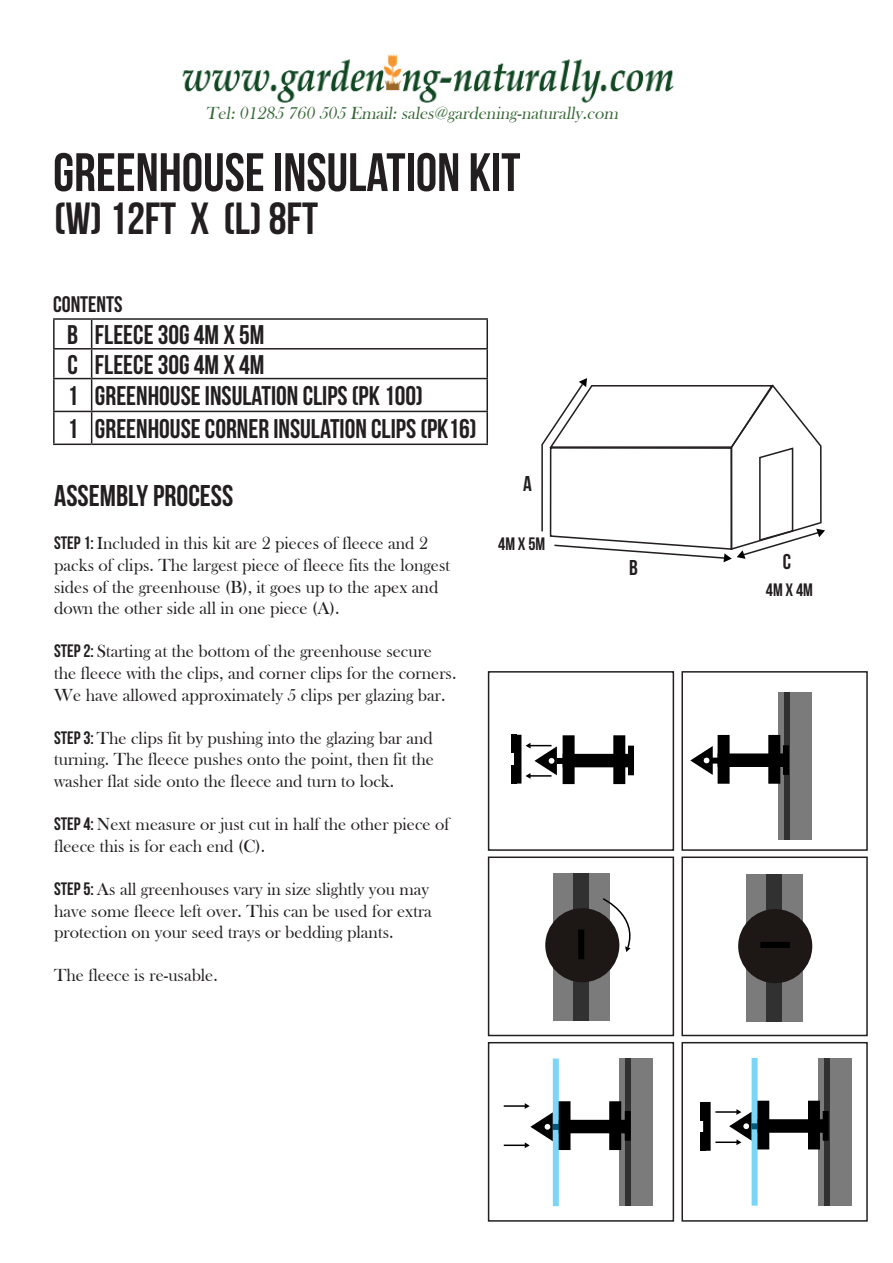
<style>
.page{position:relative;width:893px;height:1263px;background:#fff}
.page>*{position:absolute;margin:0;border:0;box-sizing:border-box;transform-origin:0 0}
.t1{font:54px "Bebas Neue";color:#231f20}
.t2{font:45px "Bebas Neue";color:#231f20}
.t3{font:30px "Bebas Neue";color:#231f20}
.t4{font:27px "Bebas Neue";color:#231f20}
.t5{font:22.5px "Bebas Neue";color:#231f20}
.t6{font:21.45px "Bebas Neue";color:#231f20}
.t7{font:18px/21.6px "Bask Old Face";color:#231f20}
.t8{font:italic 18px "Bask Old Face";color:#396939}
.t9{font:18px "Bebas Neue";color:#231f20}
.s1{font-family:"Bebas Neue"}
</style>
<div class="page">
<div style="left:681px;top:1042px;width:187px;height:180px;border:2px solid #231f20"></div>
<div style="left:488px;top:671px;width:186px;height:180px;border:2px solid #231f20"></div>
<div style="left:778px;top:692px;width:34px;height:148px;background:#7b7b7b"></div>
<div style="left:718px;top:753px;width:69px;height:14px;background:#000"></div>
<div style="left:768px;top:735px;width:12px;height:49px;background:#000"></div>
<div style="left:718px;top:735px;width:12px;height:49px;background:#000"></div>
<svg style="left:690px;top:746px;width:23px;height:29px"></svg>
<div style="left:712px;top:758px;width:21px;height:6px;background:#000"></div>
<div style="left:783px;top:745px;width:6px;height:30px;background:#000"></div>
<svg style="left:784px;top:692px;width:6px;height:148px"></svg>
<div style="left:681px;top:671px;width:187px;height:180px;border:2px solid #231f20"></div>
<div style="left:818px;top:1058px;width:34px;height:148px;background:#7b7b7b"></div>
<div style="left:757px;top:1119px;width:70px;height:14px;background:#000"></div>
<div style="left:808px;top:1101px;width:12px;height:48px;background:#000"></div>
<div style="left:757px;top:1101px;width:12px;height:48px;background:#000"></div>
<div style="left:823px;top:1111px;width:6px;height:30px;background:#000"></div>
<svg style="left:824px;top:1058px;width:5px;height:148px"></svg>
<div style="left:752px;top:1058px;width:6px;height:148px;background:#7bd5f6"></div>
<hr style="left:715px;top:1111px;width:23px;height:2px;background:#000">
<hr style="left:715px;top:1141px;width:23px;height:2px;background:#000">
<svg style="left:729px;top:1109px;width:23px;height:36px"></svg>
<div style="left:563px;top:754px;width:69px;height:13px;background:#000"></div>
<div style="left:613px;top:735px;width:12px;height:49px;background:#000"></div>
<div style="left:563px;top:735px;width:12px;height:49px;background:#000"></div>
<div style="left:557px;top:758px;width:21px;height:6px;background:#000"></div>
<div style="left:628px;top:746px;width:6px;height:29px;background:#000"></div>
<div style="left:514px;top:735px;width:7px;height:48px;background:#000"></div>
<div style="left:511px;top:735px;width:6px;height:18px;background:#000"></div>
<div style="left:511px;top:765px;width:6px;height:18px;background:#000"></div>
<svg style="left:525px;top:743px;width:32px;height:36px"></svg>
<div style="left:553px;top:873px;width:56px;height:147px;background:#7b7b7b"></div>
<div style="left:573px;top:873px;width:16px;height:147px;background:#313131"></div>
<div style="left:545px;top:908px;width:74px;height:74px;background:#1d1715;border-radius:50%"></div>
<svg style="left:602px;top:897px;width:29px;height:55px"></svg>
<div style="left:578px;top:929px;width:6px;height:30px;background:#000"></div>
<div style="left:488px;top:856px;width:186px;height:180px;border:2px solid #231f20"></div>
<div style="left:746px;top:874px;width:56px;height:147px;background:#7b7b7b"></div>
<div style="left:766px;top:874px;width:16px;height:147px;background:#313131"></div>
<div style="left:738px;top:909px;width:74px;height:74px;background:#1d1715;border-radius:50%"></div>
<div style="left:760px;top:942px;width:30px;height:6px;background:#000"></div>
<div style="left:681px;top:856px;width:187px;height:180px;border:2px solid #231f20"></div>
<svg style="left:541px;top:378px;width:284px;height:184px"></svg>
<div style="left:703px;top:1102px;width:8px;height:49px;background:#000"></div>
<div style="left:700px;top:1102px;width:6px;height:18px;background:#000"></div>
<div style="left:700px;top:1133px;width:6px;height:18px;background:#000"></div>
<div style="left:619px;top:1058px;width:34px;height:148px;background:#7b7b7b"></div>
<div style="left:558px;top:1120px;width:67px;height:13px;background:#000"></div>
<div style="left:609px;top:1101px;width:12px;height:49px;background:#000"></div>
<div style="left:558px;top:1101px;width:12px;height:49px;background:#000"></div>
<div style="left:625px;top:1058px;width:6px;height:148px;background:#313131"></div>
<div style="left:553px;top:1058px;width:6px;height:148px;background:#7bd5f6"></div>
<hr style="left:504px;top:1105px;width:22px;height:2px;background:#000">
<hr style="left:504px;top:1144px;width:22px;height:2px;background:#000">
<svg style="left:525px;top:1103px;width:28px;height:45px"></svg>
<div style="left:488px;top:1042px;width:186px;height:180px;border:2px solid #231f20"></div>
<div style="left:625px;top:1111px;width:6px;height:29px;background:#000"></div>
<img style="left:182px;top:54px;width:492px;height:49px">
<hr style="left:53px;top:318px;width:39px;height:2px;background:#231f20">
<hr style="left:53px;top:320px;width:2px;height:28px;background:#231f20">
<hr style="left:92px;top:318px;width:396px;height:2px;background:#231f20">
<hr style="left:486px;top:320px;width:2px;height:28px;background:#231f20">
<hr style="left:53px;top:348px;width:39px;height:2px;background:#231f20">
<hr style="left:53px;top:349px;width:2px;height:29px;background:#231f20">
<hr style="left:92px;top:348px;width:396px;height:2px;background:#231f20">
<svg style="left:91px;top:320px;width:1px;height:58px"></svg>
<hr style="left:486px;top:349px;width:2px;height:29px;background:#231f20">
<hr style="left:53px;top:378px;width:39px;height:1px;background:#231f20">
<hr style="left:53px;top:379px;width:2px;height:32px;background:#231f20">
<hr style="left:92px;top:378px;width:396px;height:1px;background:#231f20">
<hr style="left:91px;top:379px;width:1px;height:32px;background:#231f20">
<hr style="left:486px;top:379px;width:2px;height:32px;background:#231f20">
<hr style="left:53px;top:411px;width:39px;height:1px;background:#231f20">
<hr style="left:53px;top:412px;width:2px;height:31px;background:#231f20">
<hr style="left:92px;top:411px;width:396px;height:1px;background:#231f20">
<hr style="left:91px;top:412px;width:1px;height:31px;background:#231f20">
<hr style="left:486px;top:412px;width:2px;height:31px;background:#231f20">
<hr style="left:53px;top:443px;width:39px;height:2px;background:#231f20">
<hr style="left:92px;top:443px;width:396px;height:2px;background:#231f20">
<p class="t8" style="left:206px;top:103px;width:417px">Tel: 01285 760 505 Email: sales@gardening-naturally.com</p>
<p class="t1" style="left:53px;top:143px;width:469px">GREENHOUSE INSULATION KIT</p>
<p class="t2" style="left:54px;top:194px;width:266px">(W) 12FT X (L) 8FT</p>
<p class="t5" style="left:53px;top:292px;width:71px">CONTENTS</p>
<p class="t4" style="left:67px;top:320px;width:12px">B</p>
<p class="t4" style="left:95px;top:320px;width:171px">FLEECE 30G 4M X 5M</p>
<p class="t4" style="left:68px;top:350px;width:12px">C</p>
<p class="t4" style="left:95px;top:350px;width:171px">FLEECE 30G 4M X 4M</p>
<p class="t4" style="left:67px;top:381px;width:12px">1</p>
<p class="t4" style="left:95px;top:381px;width:330px">GREENHOUSE INSULATION CLIPS (PK 100)</p>
<p class="t4" style="left:67px;top:414px;width:12px">1</p>
<p class="t4" style="left:95px;top:414px;width:383px">GREENHOUSE CORNER INSULATION CLIPS (PK16)</p>
<p class="t3" style="left:54px;top:479px;width:181px">ASSEMBLY PROCESS</p>
<p class="t7" style="left:54px;top:533px;width:397px"><span class="s1">STEP 1:</span> Included in this kit are 2 pieces of fleece and 2 packs of clips. The largest piece of fleece fits the longest sides of the greenhouse (B), it goes up to the apex and down the other side all in one piece (A).</p>
<p class="t7" style="left:54px;top:641px;width:404px"><span class="s1">STEP 2:</span> Starting at the bottom of the greenhouse secure the fleece with the clips, and corner clips for the corners.<br>We have allowed approximately 5 clips per glazing bar.</p>
<p class="t7" style="left:54px;top:727px;width:381px;text-align:justify"><span class="s1">STEP 3:</span> The clips fit by pushing into the glazing bar and turning. The fleece pushes onto the point, then fit the washer flat side onto the fleece and turn to lock.</p>
<p class="t7" style="left:54px;top:814px;width:397px"><span class="s1">STEP 4:</span> Next measure or just cut in half the other piece of fleece this is for each end (C).</p>
<p class="t7" style="left:54px;top:879px;width:379px"><span class="s1">STEP 5:</span> As all greenhouses vary in size slightly you may have some fleece left over. This can be used for extra protection on your seed trays or bedding plants.</p>
<p class="t7" style="left:54px;top:965px;width:165px">The fleece is re-usable.</p>
<p class="t6" style="left:523px;top:472px;width:10px">A</p>
<p class="t9" style="left:498px;top:534px;width:49px">4M X 5M</p>
<p class="t6" style="left:629px;top:556px;width:10px">B</p>
<p class="t6" style="left:783px;top:550px;width:10px">C</p>
<p class="t9" style="left:766px;top:580px;width:49px">4M X 4M</p>
</div>
